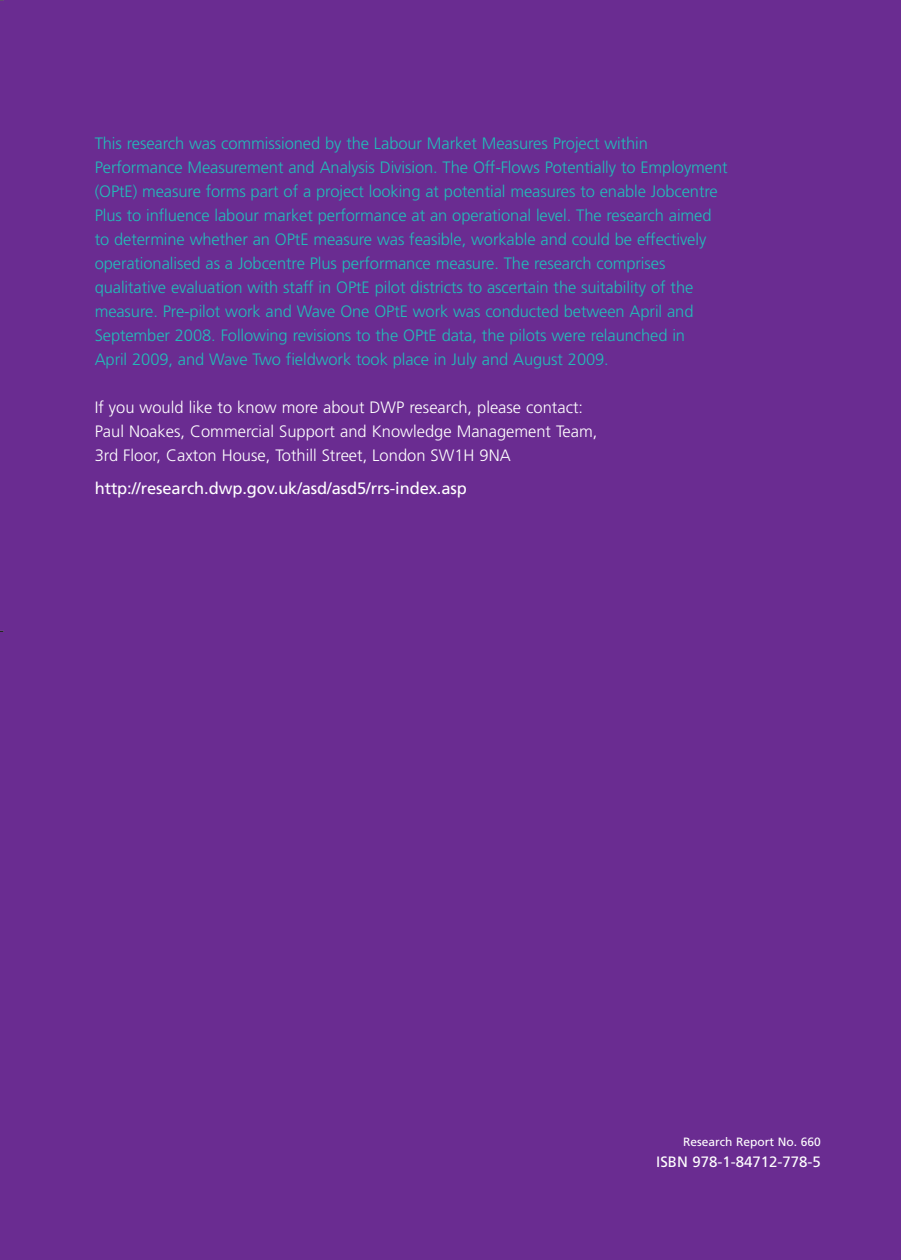
<style>
.page{position:relative;width:901px;height:1260px;background:#fff}
.page>*{position:absolute;margin:0;border:0;box-sizing:border-box;transform-origin:0 0}
.t1{font:300 16.5px/24px "Frutiger LT";letter-spacing:-.005em;color:#22bcb9}
.t2{font:300 16.5px/24px "Frutiger LT";color:#fff}
.t3{font:16.5px "Frutiger LT";letter-spacing:-.005em;color:#fff}
.t4{font:15px "Frutiger LT";color:#fff}
.t5{font:12px "Frutiger LT";color:#fff}
</style>
<div class="page">
<div style="left:0;top:0;width:900px;height:1260px;background:#6a2c91"></div>
<p class="t1" style="left:95px;top:132px;width:634px">This research was commissioned by the Labour Market Measures Project within Performance Measurement and Analysis Division. The Off-Flows Potentially to Employment (OPtE) measure forms part of a project looking at potential measures to enable Jobcentre Plus to influence labour market performance at an operational level. The research aimed to determine whether an OPtE measure was feasible, workable and could be effectively operationalised as a Jobcentre Plus performance measure. The research comprises qualitative evaluation with staff in OPtE pilot districts to ascertain the suitability of the measure. Pre-pilot work and Wave One OPtE work was conducted between April and September 2008. Following revisions to the OPtE data, the pilots were relaunched in<br>April 2009, and Wave Two fieldwork took place in July and August 2009.</p>
<p class="t2" style="left:95px;top:396px;width:504px">If you would like to know more about DWP research, please contact:<br>Paul Noakes, Commercial Support and Knowledge Management Team,<br>3rd Floor, Caxton House, Tothill Street, London SW1H 9NA</p>
<p class="t3" style="left:95px;top:481px;width:374px">http://research.dwp.gov.uk/asd/asd5/rrs-index.asp</p>
<p class="t5" style="left:683px;top:1136px;width:139px">Research Report No. 660</p>
<p class="t4" style="left:656px;top:1155px;width:166px">ISBN 978-1-84712-778-5</p>
</div>
